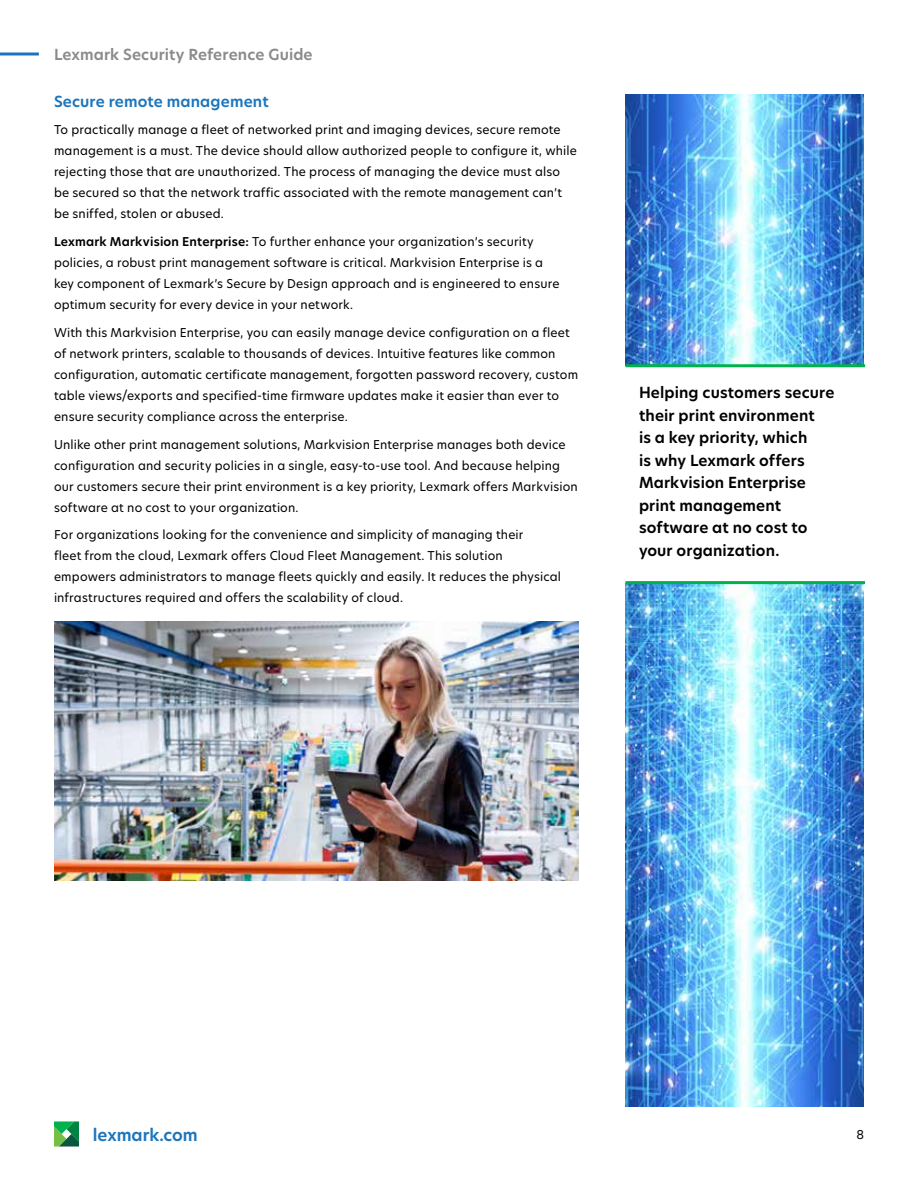
<style>
.page{position:relative;width:918px;height:1188px;background:#fff}
.page>*{position:absolute;margin:0;border:0;box-sizing:border-box;transform-origin:0 0}
.t1{font:600 16.5px "TP Hero";color:#1c75bc}
.t2{font:600 15px/22.5px "TP Hero";letter-spacing:.01em;color:#000}
.t3{font:600 15px "TP Hero";letter-spacing:.005em;color:#888a8c}
.t4{font:600 15px "TP Hero";letter-spacing:.01em;color:#1c75bc}
.t5{font:12px/21px "TP Hero";letter-spacing:.015em;color:#000}
.s1{font-weight:600}
</style>
<div class="page">
<svg style="left:0;top:52px;width:39px;height:4px"></svg>
<svg style="left:54px;top:1121px;width:25px;height:26px"></svg>
<img style="left:54px;top:622px;width:524px;height:258px">
<img style="left:626px;top:94px;width:238px;height:1013px">
<div style="left:626px;top:366px;width:239px;height:217px;background:#fff"></div>
<hr style="left:626px;top:364px;width:239px;height:3px;background:#00b14c">
<hr style="left:626px;top:581px;width:239px;height:3px;background:#00b14c">
<p class="t3" style="left:54px;top:44px;width:260px">Lexmark Security Reference Guide</p>
<p class="t4" style="left:54px;top:91px;width:216px">Secure remote management</p>
<p class="t5" style="left:54px;top:119px;width:524px">To practically manage a fleet of networked print and imaging devices, secure remote management is a must. The device should allow authorized people to configure it, while rejecting those that are unauthorized. The process of managing the device must also be secured so that the network traffic associated with the remote management can’t be sniffed, stolen or abused.</p>
<p class="t5" style="left:54px;top:231px;width:507px"><span class="s1">Lexmark Markvision Enterprise:</span> To further enhance your organization’s security policies, a robust print management software is critical. Markvision Enterprise is a key component of Lexmark’s Secure by Design approach and is engineered to ensure optimum security for every device in your network.</p>
<p class="t5" style="left:54px;top:322px;width:526px">With this Markvision Enterprise, you can easily manage device configuration on a fleet of network printers, scalable to thousands of devices. Intuitive features like common configuration, automatic certificate management, forgotten password recovery, custom table views/exports and specified-time firmware updates make it easier than ever to ensure security compliance across the enterprise.</p>
<p class="t5" style="left:54px;top:433px;width:525px">Unlike other print management solutions, Markvision Enterprise manages both device configuration and security policies in a single, easy-to-use tool. And because helping our customers secure their print environment is a key priority, Lexmark offers Markvision software at no cost to your organization.</p>
<p class="t5" style="left:54px;top:524px;width:509px">For organizations looking for the convenience and simplicity of managing their<br>fleet from the cloud, Lexmark offers Cloud Fleet Management. This solution empowers administrators to manage fleets quickly and easily. It reduces the physical infrastructures required and offers the scalability of cloud.</p>
<p class="t2" style="left:639px;top:381px;width:197px">Helping customers secure their print environment<br>is a key priority, which<br>is why Lexmark offers<br>Markvision Enterprise print management software at no cost to your organization.</p>
<h1 class="t1" style="left:93px;top:1123px;width:106px">lexmark.com</h1>
<p class="t5" style="left:856px;top:1124px;width:9px">8</p>
</div>
